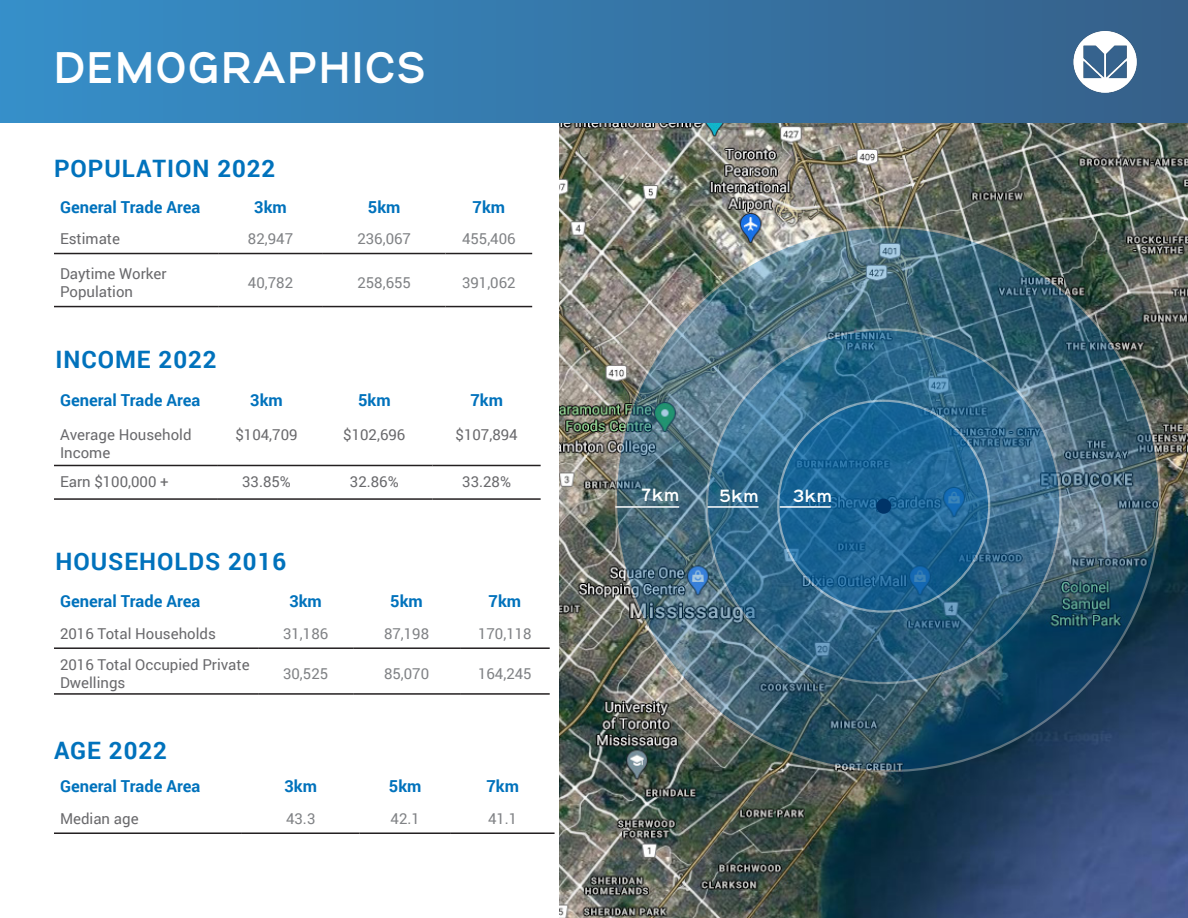
<style>
.page{position:relative;width:1188px;height:918px;background:#fff}
.page>*{position:absolute;margin:0;border:0;box-sizing:border-box;transform-origin:0 0}
.t1{font:500 45px "Vedo";letter-spacing:.04em;color:#fff}
.t2{font:700 24px "Roboto";letter-spacing:.04em;color:#0072bc}
.t3{font:500 18px "Vedo";letter-spacing:.04em;color:#fff}
.t4{font:700 16.5px "Roboto";color:#0072bc}
.t5{font:15px/18px "Roboto";color:#69696c}
.t6{font:15px "Roboto";color:#808285}
</style>
<div class="page">
<div style="left:0;top:0;width:1188px;height:122px;background:linear-gradient(to right,#368fc9,#365f89)"></div>
<hr style="left:54px;top:253px;width:164px;height:1px;background:#231f20">
<hr style="left:218px;top:253px;width:105px;height:1px;background:#231f20">
<hr style="left:323px;top:253px;width:123px;height:1px;background:#231f20">
<hr style="left:446px;top:253px;width:86px;height:1px;background:#231f20">
<hr style="left:54px;top:306px;width:164px;height:1px;background:#231f20">
<hr style="left:218px;top:306px;width:105px;height:1px;background:#231f20">
<hr style="left:323px;top:306px;width:123px;height:1px;background:#231f20">
<hr style="left:446px;top:306px;width:86px;height:1px;background:#231f20">
<hr style="left:54px;top:647px;width:204px;height:2px;background:#231f20">
<hr style="left:258px;top:647px;width:95px;height:2px;background:#231f20">
<hr style="left:353px;top:647px;width:107px;height:2px;background:#231f20">
<hr style="left:460px;top:647px;width:90px;height:2px;background:#231f20">
<hr style="left:54px;top:693px;width:204px;height:2px;background:#231f20">
<hr style="left:258px;top:693px;width:95px;height:2px;background:#231f20">
<hr style="left:353px;top:693px;width:107px;height:2px;background:#231f20">
<hr style="left:460px;top:693px;width:90px;height:2px;background:#231f20">
<hr style="left:54px;top:832px;width:188px;height:2px;background:#231f20">
<hr style="left:242px;top:832px;width:118px;height:2px;background:#231f20">
<hr style="left:360px;top:832px;width:91px;height:2px;background:#231f20">
<hr style="left:451px;top:832px;width:104px;height:2px;background:#231f20">
<hr style="left:54px;top:465px;width:163px;height:1px;background:#231f20">
<hr style="left:217px;top:465px;width:99px;height:1px;background:#231f20">
<hr style="left:316px;top:465px;width:117px;height:1px;background:#231f20">
<hr style="left:433px;top:465px;width:108px;height:1px;background:#231f20">
<hr style="left:54px;top:498px;width:163px;height:2px;background:#231f20">
<hr style="left:217px;top:498px;width:99px;height:2px;background:#231f20">
<hr style="left:316px;top:498px;width:117px;height:2px;background:#231f20">
<hr style="left:433px;top:498px;width:108px;height:2px;background:#231f20">
<img style="left:559px;top:124px;width:629px;height:794px">
<img style="left:1058px;top:25px;width:87px;height:82px">
<svg style="left:616px;top:227px;width:544px;height:544px"></svg>
<svg style="left:707px;top:329px;width:354px;height:354px"></svg>
<svg style="left:778px;top:401px;width:211px;height:211px"></svg>
<div style="left:876px;top:499px;width:15px;height:15px;background:#003468;border-radius:50%"></div>
<hr style="left:708px;top:506px;width:51px;height:2px;background:#fff">
<hr style="left:615px;top:506px;width:64px;height:2px;background:#fff">
<hr style="left:780px;top:506px;width:51px;height:2px;background:#fff">
<p class="t1" style="left:54px;top:39px;width:373px">DEMOGRAPHICS</p>
<p class="t2" style="left:54px;top:151px;width:223px">POPULATION 2022</p>
<p class="t4" style="left:60px;top:195px;width:142px">General Trade Area</p>
<p class="t4" style="left:254px;top:195px;width:34px">3km</p>
<p class="t4" style="left:368px;top:195px;width:34px">5km</p>
<p class="t4" style="left:473px;top:195px;width:34px">7km</p>
<p class="t5" style="left:60px;top:229px;width:62px">Estimate</p>
<p class="t6" style="left:248px;top:228px;width:47px">82,947</p>
<p class="t6" style="left:357px;top:228px;width:55px">236,067</p>
<p class="t6" style="left:462px;top:228px;width:55px">455,406</p>
<p class="t5" style="left:60px;top:264px;width:108px">Daytime Worker</p>
<p class="t5" style="left:60px;top:282px;width:75px">Population</p>
<p class="t6" style="left:248px;top:272px;width:47px">40,782</p>
<p class="t6" style="left:357px;top:272px;width:55px">258,655</p>
<p class="t6" style="left:462px;top:272px;width:55px">391,062</p>
<p class="t2" style="left:56px;top:343px;width:163px">INCOME 2022</p>
<p class="t4" style="left:60px;top:389px;width:142px">General Trade Area</p>
<p class="t4" style="left:250px;top:389px;width:34px">3km</p>
<p class="t4" style="left:358px;top:389px;width:34px">5km</p>
<p class="t4" style="left:470px;top:389px;width:34px">7km</p>
<p class="t5" style="left:60px;top:425px;width:133px">Average Household<br>Income</p>
<p class="t5" style="left:236px;top:425px;width:64px">$104,709</p>
<p class="t5" style="left:343px;top:425px;width:64px">$102,696</p>
<p class="t5" style="left:456px;top:425px;width:64px">$107,894</p>
<p class="t5" style="left:60px;top:472px;width:110px">Earn $100,000 +</p>
<p class="t5" style="left:242px;top:472px;width:50px">33.85%</p>
<p class="t5" style="left:350px;top:472px;width:50px">32.86%</p>
<p class="t5" style="left:462px;top:472px;width:50px">33.28%</p>
<p class="t2" style="left:56px;top:545px;width:232px">HOUSEHOLDS 2016</p>
<p class="t4" style="left:60px;top:590px;width:142px">General Trade Area</p>
<p class="t4" style="left:289px;top:590px;width:34px">3km</p>
<p class="t4" style="left:390px;top:590px;width:34px">5km</p>
<p class="t4" style="left:489px;top:590px;width:34px">7km</p>
<p class="t5" style="left:60px;top:624px;width:157px">2016 Total Households</p>
<p class="t6" style="left:283px;top:623px;width:47px">31,186</p>
<p class="t6" style="left:384px;top:623px;width:47px">87,198</p>
<p class="t6" style="left:478px;top:623px;width:55px">170,118</p>
<p class="t5" style="left:60px;top:655px;width:191px">2016 Total Occupied Private<br>Dwellings</p>
<p class="t6" style="left:283px;top:663px;width:47px">30,525</p>
<p class="t6" style="left:384px;top:663px;width:47px">85,070</p>
<p class="t6" style="left:478px;top:663px;width:55px">164,245</p>
<p class="t2" style="left:54px;top:734px;width:114px">AGE 2022</p>
<p class="t4" style="left:60px;top:775px;width:142px">General Trade Area</p>
<p class="t4" style="left:284px;top:775px;width:34px">3km</p>
<p class="t4" style="left:389px;top:775px;width:34px">5km</p>
<p class="t4" style="left:486px;top:775px;width:34px">7km</p>
<p class="t5" style="left:60px;top:809px;width:80px">Median age</p>
<p class="t6" style="left:286px;top:808px;width:31px">43.3</p>
<p class="t6" style="left:391px;top:808px;width:31px">42.1</p>
<p class="t6" style="left:488px;top:808px;width:31px">41.1</p>
<p class="t3" style="left:641px;top:484px;width:40px">7km</p>
<p class="t3" style="left:719px;top:484px;width:41px">5km</p>
<p class="t3" style="left:793px;top:484px;width:41px">3km</p>
</div>
